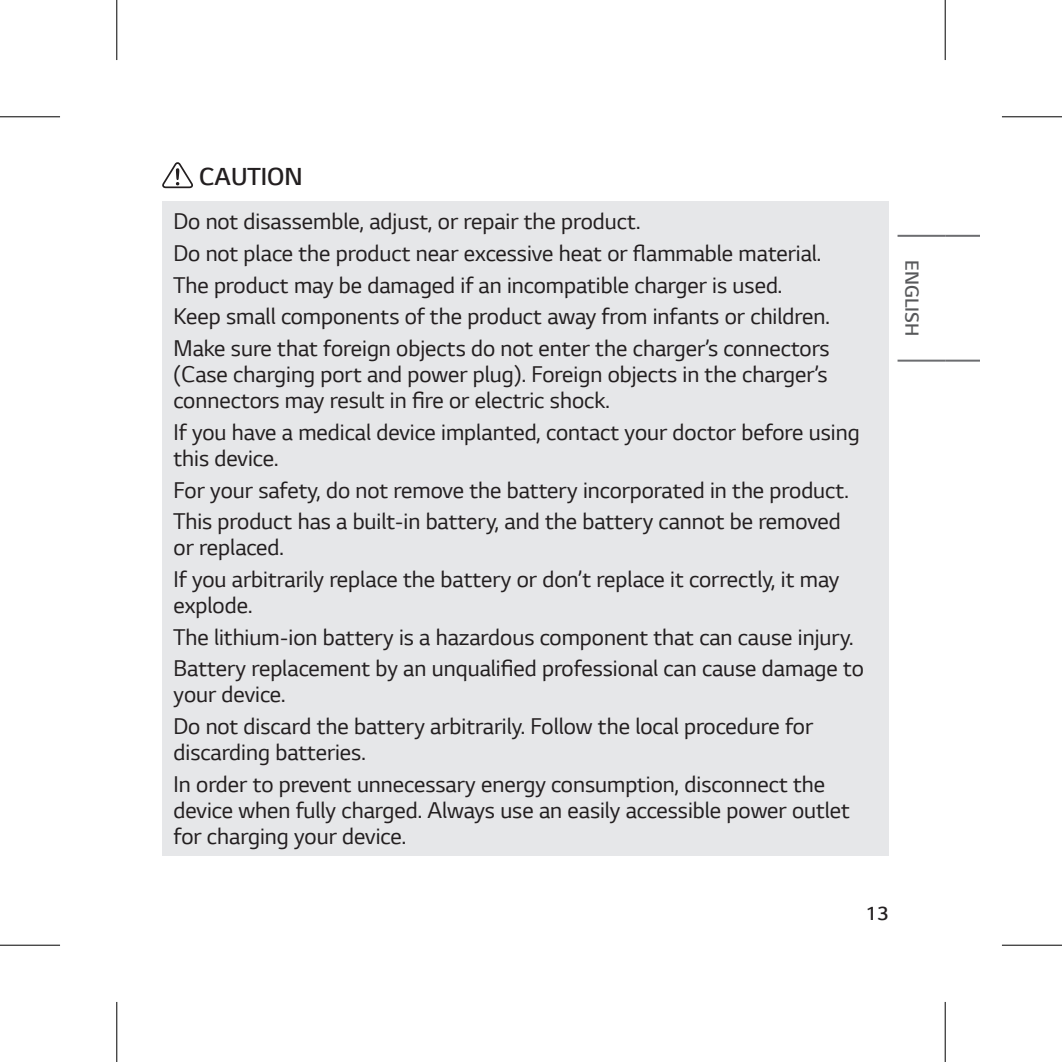
<style>
.page{position:relative;width:1062px;height:1062px;background:#fff}
.page>*{position:absolute;margin:0;border:0;box-sizing:border-box;transform-origin:0 0}
.t1{font:300 26px "LG Smart";color:#231f20}
.t2{font:24px/31.6px "LG Smart";color:#231f20}
.t3{font:300 20px "LG Smart";color:#57585a}
.t4{font:300 20px "LG Smart";color:#231f20}
</style>
<div class="page">
<hr style="left:944px;top:235px;width:34px;height:2px;background:#6c6d70">
<hr style="left:944px;top:359px;width:34px;height:2px;background:#6c6d70">
<hr style="left:897px;top:235px;width:47px;height:2px;background:#6c6d70">
<hr style="left:897px;top:359px;width:47px;height:2px;background:#6c6d70">
<svg style="left:162px;top:162px;width:31px;height:26px"></svg>
<div style="left:162px;top:201px;width:726px;height:654px;background:#e6e7e9"></div>
<svg style="left:0;top:117px;width:60px;height:1px"></svg>
<svg style="left:1002px;top:117px;width:59px;height:1px"></svg>
<svg style="left:0;top:945px;width:60px;height:1px"></svg>
<svg style="left:1002px;top:945px;width:59px;height:1px"></svg>
<svg style="left:117px;top:0;width:1px;height:60px"></svg>
<svg style="left:117px;top:1002px;width:1px;height:59px"></svg>
<svg style="left:945px;top:0;width:1px;height:60px"></svg>
<svg style="left:945px;top:1002px;width:1px;height:59px"></svg>
<hr style="left:0;top:116px;width:60px;height:1px;background:#000">
<hr style="left:1001px;top:116px;width:60px;height:1px;background:#000">
<hr style="left:0;top:944px;width:60px;height:1px;background:#000">
<hr style="left:1001px;top:944px;width:60px;height:1px;background:#000">
<hr style="left:116px;top:0;width:1px;height:60px;background:#000">
<hr style="left:116px;top:1001px;width:1px;height:60px;background:#000">
<hr style="left:944px;top:0;width:1px;height:60px;background:#000">
<hr style="left:944px;top:1001px;width:1px;height:60px;background:#000">
<p class="t1" style="left:199px;top:161px;width:105px">CAUTION</p>
<p class="t2" style="left:173px;top:205px;width:657px">Do not disassemble, adjust, or repair the product.<br>Do not place the product near excessive heat or flammable material.<br>The product may be damaged if an incompatible charger is used.<br>Keep small components of the product away from infants or children.<br>Make sure that foreign objects do not enter the charger’s connectors</p>
<p class="t2" style="left:173px;top:360px;width:655px;line-height:26px">(Case charging port and power plug). Foreign objects in the charger’s connectors may result in fire or electric shock.</p>
<p class="t2" style="left:173px;top:418px;width:687px;line-height:26px">If you have a medical device implanted, contact your doctor before using this device.</p>
<p class="t2" style="left:173px;top:473px;width:676px">For your safety, do not remove the battery incorporated in the product.<br>This product has a built-in battery, and the battery cannot be removed</p>
<p class="t2" style="left:173px;top:530px;width:667px">or replaced.<br>If you arbitrarily replace the battery or don’t replace it correctly, it may</p>
<p class="t2" style="left:173px;top:588px;width:691px">explode.<br>The lithium-ion battery is a hazardous component that can cause injury.<br>Battery replacement by an unqualified professional can cause damage to</p>
<p class="t2" style="left:173px;top:677px;width:641px">your device.<br>Do not discard the battery arbitrarily. Follow the local procedure for</p>
<p class="t2" style="left:173px;top:735px;width:653px">discarding batteries.<br>In order to prevent unnecessary energy consumption, disconnect the</p>
<p class="t2" style="left:173px;top:796px;width:677px;line-height:26px">device when fully charged. Always use an easily accessible power outlet for charging your device.</p>
<p class="t3" style="left:923px;top:260px;width:78px;rotate:90deg">ENGLISH</p>
<p class="t4" style="left:865px;top:901px;width:24px">13</p>
</div>
